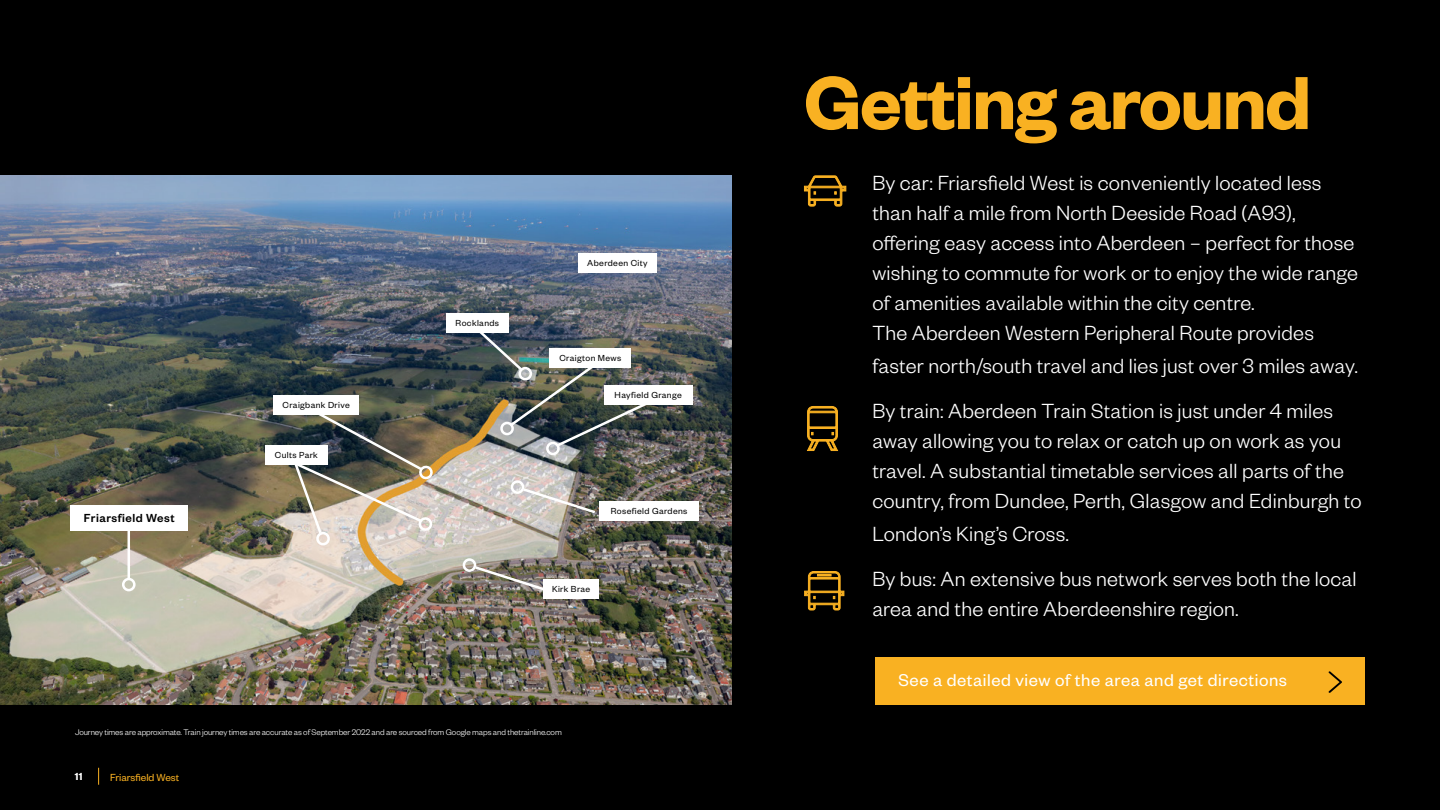
<style>
.page{position:relative;width:1440px;height:810px;background:#000}
.page>*{position:absolute;margin:0;border:0;box-sizing:border-box;transform-origin:0 0}
.t1{font:600 82.5px "Founders Grotesk";letter-spacing:-.02em;color:#f9b122}
.t2{font:300 22.5px/30px "Founders Grotesk";letter-spacing:.01em;color:#fff}
.t3{font:18.75px "Founders Grotesk";letter-spacing:.03em;color:#fff}
.t4{font:500 12.83px "Founders Grotesk";letter-spacing:.04em;color:#000}
.t5{font:11.25px "Founders Grotesk";color:#f9b122}
.t6{font:600 11.25px "Founders Grotesk";color:#fff}
.t7{font:9.6px "Founders Grotesk";letter-spacing:.04em;color:#000}
.t8{font:300 9px "Founders Grotesk";letter-spacing:-.01em;color:#fff}
</style>
<div class="page">
<svg style="left:98px;top:768px;width:1px;height:17px"></svg>
<div style="left:875px;top:657px;width:490px;height:47px;background:#f9b122"></div>
<svg style="left:1329px;top:671px;width:13px;height:22px"></svg>
<svg style="left:804px;top:175px;width:43px;height:32px"></svg>
<svg style="left:806px;top:406px;width:33px;height:45px"></svg>
<img style="left:0;top:176px;width:731px;height:528px">
<div style="left:71px;top:505px;width:117px;height:26px;background:#fff"></div>
<div style="left:265px;top:446px;width:63px;height:19px;background:#fff"></div>
<div style="left:273px;top:395px;width:86px;height:20px;background:#fff"></div>
<div style="left:316px;top:532px;width:14px;height:13px;border:3px solid #fff;border-radius:50%"></div>
<hr style="left:128px;top:531px;width:2px;height:49px;background:#fff">
<div style="left:122px;top:578px;width:14px;height:13px;border:3px solid #fff;border-radius:50%"></div>
<img style="left:474px;top:326px;width:178px;height:122px">
<div style="left:546px;top:442px;width:14px;height:13px;border:3px solid #fff;border-radius:50%"></div>
<svg style="left:520px;top:486px;width:78px;height:29px;background:#b3ada6"></svg>
<div style="left:511px;top:480px;width:13px;height:14px;border:3px solid #fff;border-radius:50%"></div>
<img style="left:472px;top:564px;width:78px;height:29px">
<div style="left:463px;top:558px;width:13px;height:14px;border:3px solid #fff;border-radius:50%"></div>
<img style="left:289px;top:409px;width:145px;height:127px">
<div style="left:550px;top:349px;width:81px;height:19px;background:#fff"></div>
<div style="left:446px;top:313px;width:63px;height:20px;background:#fff"></div>
<div style="left:578px;top:253px;width:78px;height:19px;background:#fff"></div>
<div style="left:604px;top:386px;width:88px;height:19px;background:#fff"></div>
<div style="left:599px;top:501px;width:100px;height:20px;background:#fff"></div>
<div style="left:543px;top:579px;width:56px;height:20px;background:#fff"></div>
<svg style="left:804px;top:571px;width:41px;height:40px"></svg>
<p class="t4" style="left:84px;top:510px;width:92px">Friarsfield West</p>
<p class="t7" style="left:283px;top:399px;width:69px">Craigbank Drive</p>
<p class="t7" style="left:275px;top:449px;width:44px">Cults Park</p>
<p class="t7" style="left:456px;top:317px;width:45px">Rocklands</p>
<p class="t7" style="left:587px;top:257px;width:62px">Aberdeen City</p>
<p class="t7" style="left:560px;top:352px;width:63px">Craigton Mews</p>
<p class="t7" style="left:615px;top:389px;width:69px">Hayfield Grange</p>
<p class="t7" style="left:611px;top:505px;width:78px">Rosefield Gardens</p>
<p class="t7" style="left:552px;top:583px;width:40px">Kirk Brae</p>
<p class="t8" style="left:75px;top:727px;width:488px">Journey times are approximate. Train journey times are accurate as of September 2022 and are sourced from Google maps and thetrainline.com</p>
<p class="t6" style="left:75px;top:770px;width:9px">11</p>
<p class="t5" style="left:110px;top:770px;width:71px">Friarsfield West</p>
<h1 class="t1" style="left:804px;top:51px;width:509px">Getting around</h1>
<p class="t2" style="left:872px;top:167px;width:487px">By car: Friarsfield West is conveniently located less than half a mile from North Deeside Road (A93), offering easy access into Aberdeen – perfect for those wishing to commute for work or to enjoy the wide range of amenities available within the city centre.<br>The Aberdeen Western Peripheral Route provides</p>
<p class="t2" style="left:872px;top:342px;width:487px;line-height:45px">faster north/south travel and lies just over 3 miles away.<br>By train: Aberdeen Train Station is just under 4 miles</p>
<p class="t2" style="left:872px;top:424px;width:491px">away allowing you to relax or catch up on work as you travel. A substantial timetable services all parts of the country, from Dundee, Perth, Glasgow and Edinburgh to</p>
<p class="t2" style="left:872px;top:510px;width:486px;line-height:45px">London’s King’s Cross.<br>By bus: An extensive bus network serves both the local</p>
<p class="t2" style="left:872px;top:592px;width:368px">area and the entire Aberdeenshire region.</p>
<p class="t3" style="left:898px;top:669px;width:390px">See a detailed view of the area and get directions</p>
</div>
